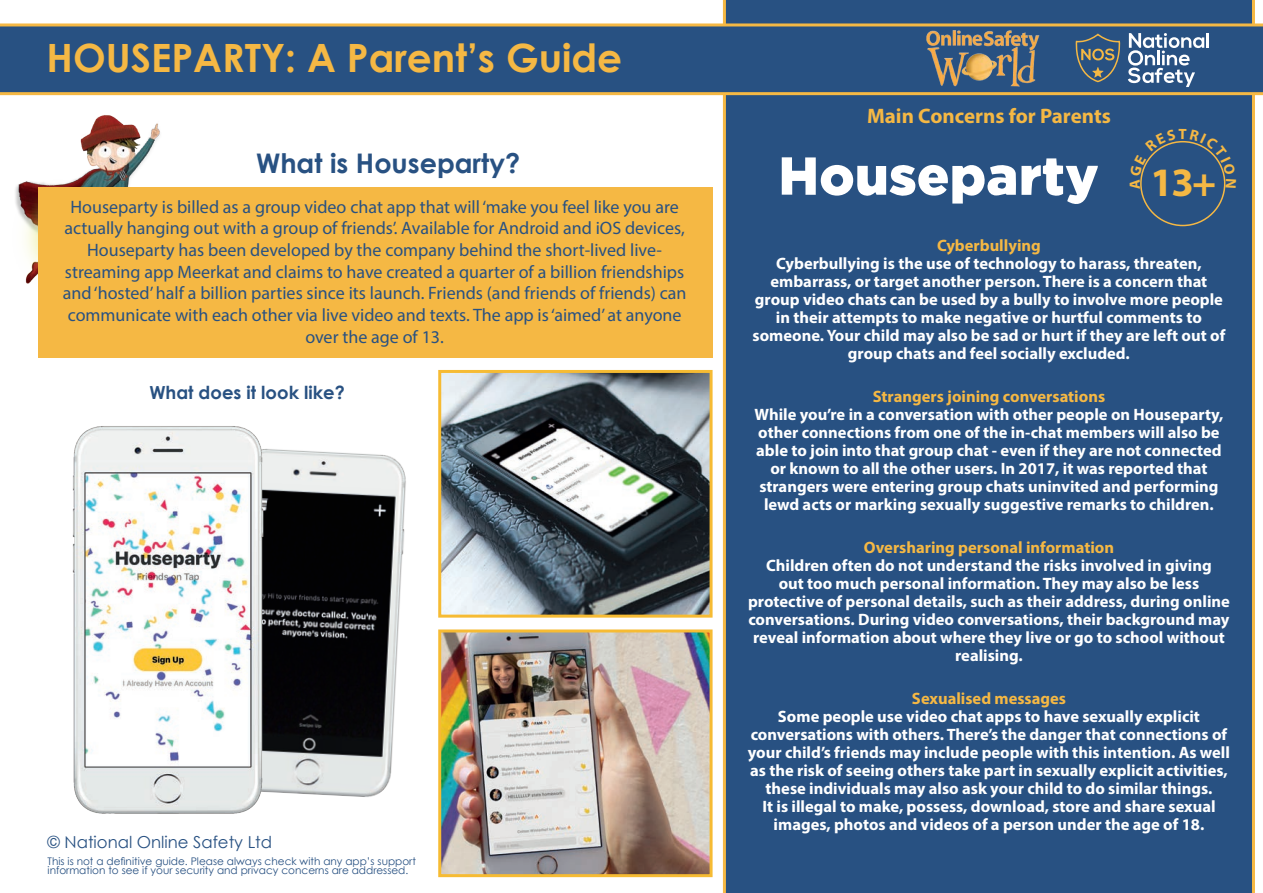
<style>
.page{position:relative;width:1263px;height:893px;background:#fff}
.page>*{position:absolute;margin:0;border:0;box-sizing:border-box;transform-origin:0 0}
.t1{font:700 40.5px "Myriad Pro";color:#f5b844}
.t2{font:700 39px "Century Gothic";color:#f5b844}
.t3{font:700 27px "Century Gothic";color:#285182}
.t4{font:700 21px "Myriad Pro";color:#f5b844}
.t5{font:18px/21.6px "Myriad Pro";color:#285182;text-align:center}
.t6{font:700 18px "Century Gothic";color:#285182}
.t7{font:700 16.5px/18px "Myriad Pro";color:#fff;text-align:center}
.t8{font:700 16.5px "Myriad Pro";color:#f5b844}
.t9{font:16.5px "Century Gothic";color:#285182}
.t10{font:10.5px/9px "Century Gothic";color:#285182}
</style>
<div class="page">
<img style="left:15px;top:115px;width:145px;height:169px">
<div style="left:38px;top:187px;width:674px;height:170px;background:#f5b844"></div>
<div style="left:723px;top:0;width:532px;height:893px;background:#285182"></div>
<svg style="left:0;top:23px;width:1263px;height:72px;background:#3c5b7c"></svg>
<hr style="left:1206px;top:33px;width:3px;height:15px;background:#fff">
<svg style="left:1128px;top:33px;width:76px;height:54px"></svg>
<svg style="left:1075px;top:33px;width:46px;height:58px;background:#4a6277"></svg>
<img style="left:923px;top:29px;width:118px;height:58px">
<img style="left:442px;top:633px;width:266px;height:240px">
<div style="left:438px;top:629px;width:274px;height:248px;border:3px solid #f6bb33"></div>
<img style="left:442px;top:374px;width:266px;height:240px">
<div style="left:438px;top:370px;width:274px;height:248px;border:3px solid #f6bb33"></div>
<img style="left:279px;top:449px;width:127px;height:348px">
<img style="left:72px;top:426px;width:207px;height:388px">
<svg style="left:782px;top:157px;width:316px;height:50px"></svg>
<div style="left:1130px;top:129px;width:106px;height:60px;background:#285182"></div>
<h2 class="t2" style="left:47px;top:28px;width:577px">HOUSEPARTY: A Parent’s Guide</h2>
<h3 class="t3" style="left:256px;top:143px;width:266px">What is Houseparty?</h3>
<p class="t5" style="left:63px;top:196px;width:625px">Houseparty is billed as a group video chat app that will ‘make you feel like you are actually hanging out with a group of friends’. Available for Android and iOS devices, Houseparty has been developed by the company behind the short-lived live&shy;streaming app Meerkat and claims to have created a quarter of a billion friendships and ‘hosted’ half a billion parties since its launch. Friends (and friends of friends) can communicate with each other via live video and texts. The app is ‘aimed’ at anyone over the age of 13.</p>
<p class="t6" style="left:149px;top:379px;width:197px">What does it look like?</p>
<p class="t9" style="left:48px;top:830px;width:226px">© National Online Safety Ltd</p>
<p class="t10" style="left:48px;top:856px;width:370px">This is not a definitive guide. Please always check with any app’s support information to see if your security and privacy concerns are addressed.</p>
<p class="t4" style="left:867px;top:102px;width:245px">Main Concerns for Parents</p>
<h1 class="t1" style="left:1150px;top:156px;width:67px">13+</h1>
<p class="t8" style="left:937px;top:234px;width:105px">Cyberbullying</p>
<p class="t7" style="left:753px;top:254px;width:474px">Cyberbullying is the use of technology to harass, threaten, embarrass, or target another person. There is a concern that group video chats can be used by a bully to involve more people in their attempts to make negative or hurtful comments to someone. Your child may also be sad or hurt if they are left out of group chats and feel socially excluded.</p>
<p class="t8" style="left:873px;top:386px;width:234px">Strangers joining conversations</p>
<p class="t7" style="left:755px;top:405px;width:470px">While you’re in a conversation with other people on Houseparty, other connections from one of the in-chat members will also be able to join into that group chat - even if they are not connected or known to all the other users. In 2017, it was reported that strangers were entering group chats uninvited and performing lewd acts or marking sexually suggestive remarks to children.</p>
<p class="t8" style="left:864px;top:537px;width:252px">Oversharing personal information</p>
<p class="t7" style="left:748px;top:556px;width:483px">Children often do not understand the risks involved in giving<br>out too much personal information. They may also be less protective of personal details, such as their address, during online conversations. During video conversations, their background may reveal information about where they live or go to school without realising.</p>
<p class="t8" style="left:912px;top:688px;width:155px">Sexualised messages</p>
<p class="t7" style="left:748px;top:707px;width:484px">Some people use video chat apps to have sexually explicit conversations with others. There’s the danger that connections of your child’s friends may include people with this intention. As well as the risk of seeing others take part in sexually explicit activities, these individuals may also ask your child to do similar things.<br>It is illegal to make, possess, download, store and share sexual images, photos and videos of a person under the age of 18.</p>
</div>
